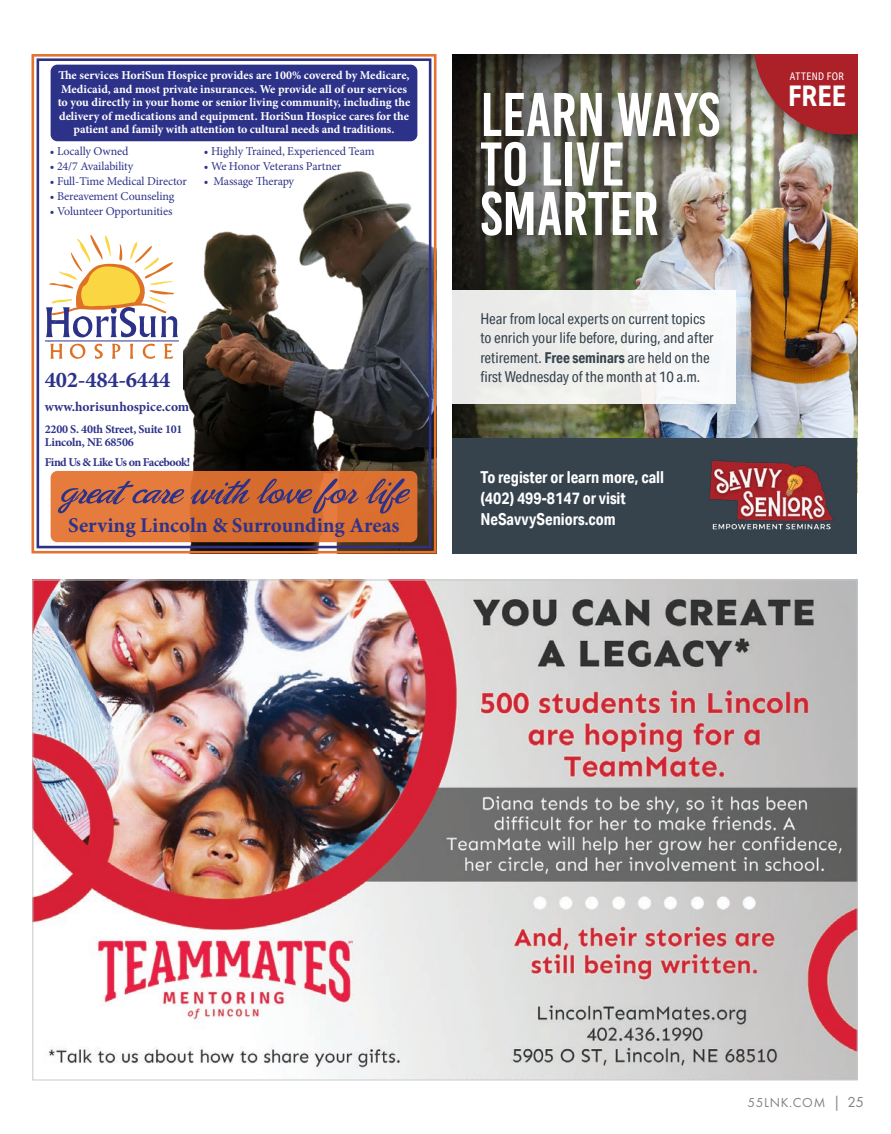
<style>
.page{position:relative;width:891px;height:1134px;background:#fff}
.page>*{position:absolute;margin:0;border:0;box-sizing:border-box;transform-origin:0 0}
.t1{font:61.5px/49.5px "Bebas Kai";color:#fff}
.t2{font:700 28.5px "Aktiv Grotesk Cd";color:#fff}
.t3{font:700 22.5px "Minion Pro";letter-spacing:-.01em;color:#2d3289}
.t4{font:700 21px "Minion Pro";color:#2e3388}
.t5{font:700 16.5px/21px "Aktiv Grotesk Cd";color:#fff}
.t6{font:15px/19.5px "Aktiv Grotesk Cd";color:#36434d}
.t7{font:700 13.5px "Minion Pro";color:#2d3289}
.t8{font:13.5px "Futura PT";letter-spacing:.05em;color:#808285}
.t9{font:700 12px/13.5px "Minion Pro";letter-spacing:-.005em;color:#fff;text-align:center}
.t10{font:12px "Minion Pro";letter-spacing:-.01em;color:#2e3388}
.t11{font:700 12px/13.5px "Minion Pro";letter-spacing:-.025em;color:#2d3289}
.t12{font:10.5px "Aktiv Grotesk Cd";letter-spacing:.035em;color:#fff}
.s1{font-weight:700}
.s2{font-size:15px}
</style>
<div class="page">
<img style="left:34px;top:582px;width:822px;height:496px">
<div style="left:51px;top:65px;width:366px;height:76px;background:#2d3289;border-radius:7px"></div>
<img style="left:184px;top:169px;width:248px;height:381px">
<div style="left:32px;top:54px;width:404px;height:500px;border:3px solid #e47331"></div>
<div style="left:37px;top:58px;width:394px;height:490px;border:3px solid #2d3284"></div>
<svg style="left:45px;top:235px;width:134px;height:124px"></svg>
<div style="left:51px;top:471px;width:366px;height:71px;background:linear-gradient(to right,#e57b3e,#d56a2b);border-radius:7px"></div>
<svg style="left:58px;top:481px;width:126px;height:32px;background:#bc6a4d"></svg>
<svg style="left:191px;top:479px;width:60px;height:25px"></svg>
<svg style="left:257px;top:478px;width:102px;height:36px;background:#b56242"></svg>
<svg style="left:366px;top:478px;width:44px;height:36px;background:#a95d48"></svg>
<img style="left:750px;top:168px;width:107px;height:270px">
<img style="left:452px;top:141px;width:298px;height:297px">
<svg style="left:452px;top:54px;width:290px;height:87px;background:#3a3932"></svg>
<div style="left:452px;top:438px;width:405px;height:116px;background:#36434d"></div>
<img style="left:709px;top:460px;width:125px;height:70px">
<img style="left:468px;top:71px;width:336px;height:265px">
<div style="left:452px;top:291px;width:283px;height:113px;background:linear-gradient(to right,#e7e8e5,#fafafb)"></div>
<img style="left:742px;top:54px;width:115px;height:114px">
<svg style="left:754px;top:54px;width:103px;height:81px;background:#ac3f42"></svg>
<p class="t9" style="left:58px;top:69px;width:354px">The services HoriSun Hospice provides are 100% covered by Medicare, Medicaid, and most private insurances. We provide all of our services to you directly in your home or senior living community, including the delivery of medications and equipment. HoriSun Hospice cares for the patient and family with attention to cultural needs and traditions.</p>
<p class="t10" style="left:50px;top:143px;width:80px">• Locally Owned</p>
<p class="t10" style="left:50px;top:158px;width:85px">• 24/7 Availability</p>
<p class="t10" style="left:50px;top:173px;width:139px">• Full-Time Medical Director</p>
<p class="t10" style="left:50px;top:188px;width:126px">• Bereavement Counseling</p>
<p class="t10" style="left:50px;top:203px;width:124px">• Volunteer Opportunities</p>
<p class="t10" style="left:204px;top:143px;width:172px">• Highly Trained, Experienced Team</p>
<p class="t10" style="left:204px;top:158px;width:139px">• We Honor Veterans Partner</p>
<p class="t10" style="left:204px;top:173px;width:92px">• Massage Therapy</p>
<h3 class="t3" style="left:45px;top:364px;width:127px">402-484-6444</h3>
<p class="t7" style="left:45px;top:397px;width:146px">www.horisunhospice.com</p>
<p class="t11" style="left:45px;top:422px;width:139px">2200 S. 40th Street, Suite 101<br>Lincoln, NE 68506</p>
<p class="t11" style="left:45px;top:456px;width:147px">Find Us &amp; Like Us on Facebook!</p>
<h3 class="t4" style="left:68px;top:510px;width:333px">Serving Lincoln &amp; Surrounding Areas</h3>
<h1 class="t1" style="left:480px;top:90px;width:241px">LEARN WAYS<br>TO LIVE<br>SMARTER</h1>
<p class="t6" style="left:480px;top:309px;width:235px">Hear from local experts on current topics to enrich your life before, during, and after retirement. <span class="s1">Free seminars</span> are held on the first Wednesday of the month at 10 a.m.</p>
<h3 class="t5" style="left:480px;top:466px;width:185px">To register or learn more, call (402) 499-8147 or visit<br>NeSavvySeniors.com</h3>
<p class="t12" style="left:790px;top:71px;width:56px">ATTEND FOR</p>
<h2 class="t2" style="left:788px;top:78px;width:59px">FREE</h2>
<p class="t8" style="left:748px;top:1094px;width:118px">55LNK.COM <span class="s2">| 25</span></p>
</div>
